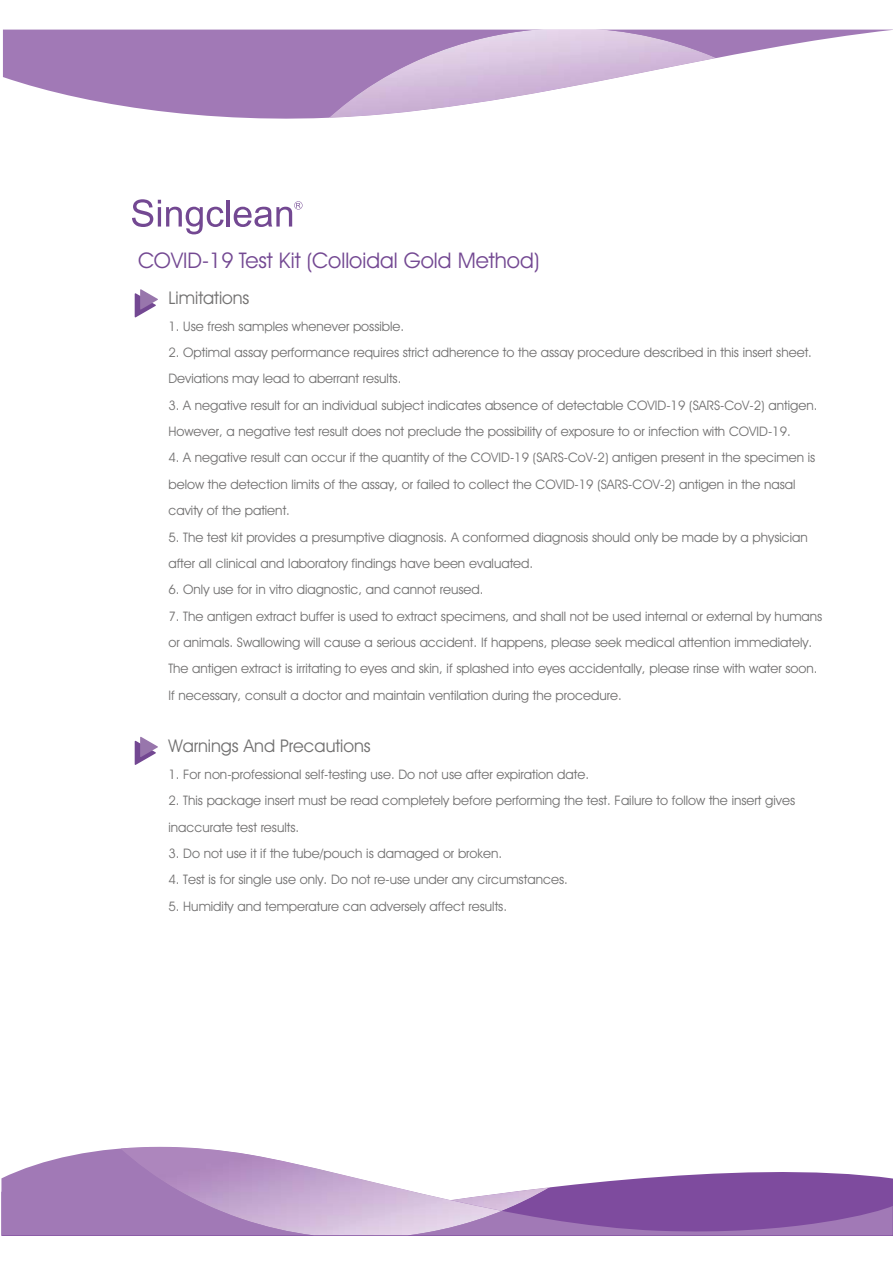
<style>
.page{position:relative;width:893px;height:1263px;background:#fff}
.page>*{position:absolute;margin:0;border:0;box-sizing:border-box;transform-origin:0 0}
.t1{font:21.75px "Avant Garde IT Cby BT";color:#734892}
.t2{font:17.55px "Avant Garde IT Cby BT";color:#727171}
.t3{font:13.2px/26.4px "Avant Garde IT Cby BT";color:#727171}
</style>
<div class="page">
<svg style="left:132px;top:199px;width:92px;height:35px"></svg>
<hr style="left:226px;top:200px;width:4px;height:27px;background:#734892">
<svg style="left:234px;top:201px;width:68px;height:26px"></svg>
<svg style="left:1px;top:1150px;width:892px;height:85px"></svg>
<svg style="left:3px;top:30px;width:888px;height:89px;fill:#a179b6"></svg>
<img style="left:324px;top:29px;width:538px;height:90px">
<img style="left:329px;top:30px;width:387px;height:88px">
<img style="left:102px;top:1146px;width:540px;height:54px">
<img style="left:502px;top:1187px;width:48px;height:24px">
<img style="left:120px;top:1147px;width:382px;height:88px">
<svg style="left:135px;top:289px;width:23px;height:28px"></svg>
<svg style="left:135px;top:737px;width:23px;height:28px"></svg>
<h1 class="t1" style="left:138px;top:252px;width:403px">COVID-19 Test Kit (Colloidal Gold Method)</h1>
<h2 class="t2" style="left:168px;top:291px;width:83px">Limitations</h2>
<p class="t3" style="left:168px;top:314px;width:237px">1. Use fresh samples whenever possible.</p>
<p class="t3" style="left:168px;top:340px;width:645px">2. Optimal assay performance requires strict adherence to the assay procedure described in this insert sheet.<br>Deviations may lead to aberrant results.</p>
<p class="t3" style="left:168px;top:393px;width:650px">3. A negative result for an individual subject indicates absence of detectable COVID-19 (SARS-CoV-2) antigen.<br>However, a negative test result does not preclude the possibility of exposure to or infection with COVID-19.</p>
<p class="t3" style="left:168px;top:446px;width:648px">4. A negative result can occur if the quantity of the COVID-19 (SARS-CoV-2) antigen present in the specimen is below the detection limits of the assay, or failed to collect the COVID-19 (SARS-COV-2) antigen in the nasal cavity of the patient.</p>
<p class="t3" style="left:168px;top:525px;width:641px">5. The test kit provides a presumptive diagnosis. A conformed diagnosis should only be made by a physician after all clinical and laboratory findings have been evaluated.</p>
<p class="t3" style="left:168px;top:577px;width:317px">6. Only use for in vitro diagnostic, and cannot reused.</p>
<p class="t3" style="left:168px;top:604px;width:655px">7. The antigen extract buffer is used to extract specimens, and shall not be used internal or external by humans or animals. Swallowing will cause a serious accident. If happens, please seek medical attention immediately.<br>The antigen extract is irritating to eyes and skin, if splashed into eyes accidentally, please rinse with water soon.<br>If necessary, consult a doctor and maintain ventilation during the procedure.</p>
<h2 class="t2" style="left:168px;top:739px;width:204px">Warnings And Precautions</h2>
<p class="t3" style="left:168px;top:762px;width:422px">1. For non-professional self-testing use. Do not use after expiration date.</p>
<p class="t3" style="left:168px;top:788px;width:628px">2. This package insert must be read completely before performing the test. Failure to follow the insert gives inaccurate test results.</p>
<p class="t3" style="left:168px;top:841px;width:335px">3. Do not use it if the tube/pouch is damaged or broken.</p>
<p class="t3" style="left:168px;top:867px;width:401px">4. Test is for single use only. Do not re-use under any circumstances.</p>
<p class="t3" style="left:168px;top:894px;width:340px">5. Humidity and temperature can adversely affect results.</p>
</div>
